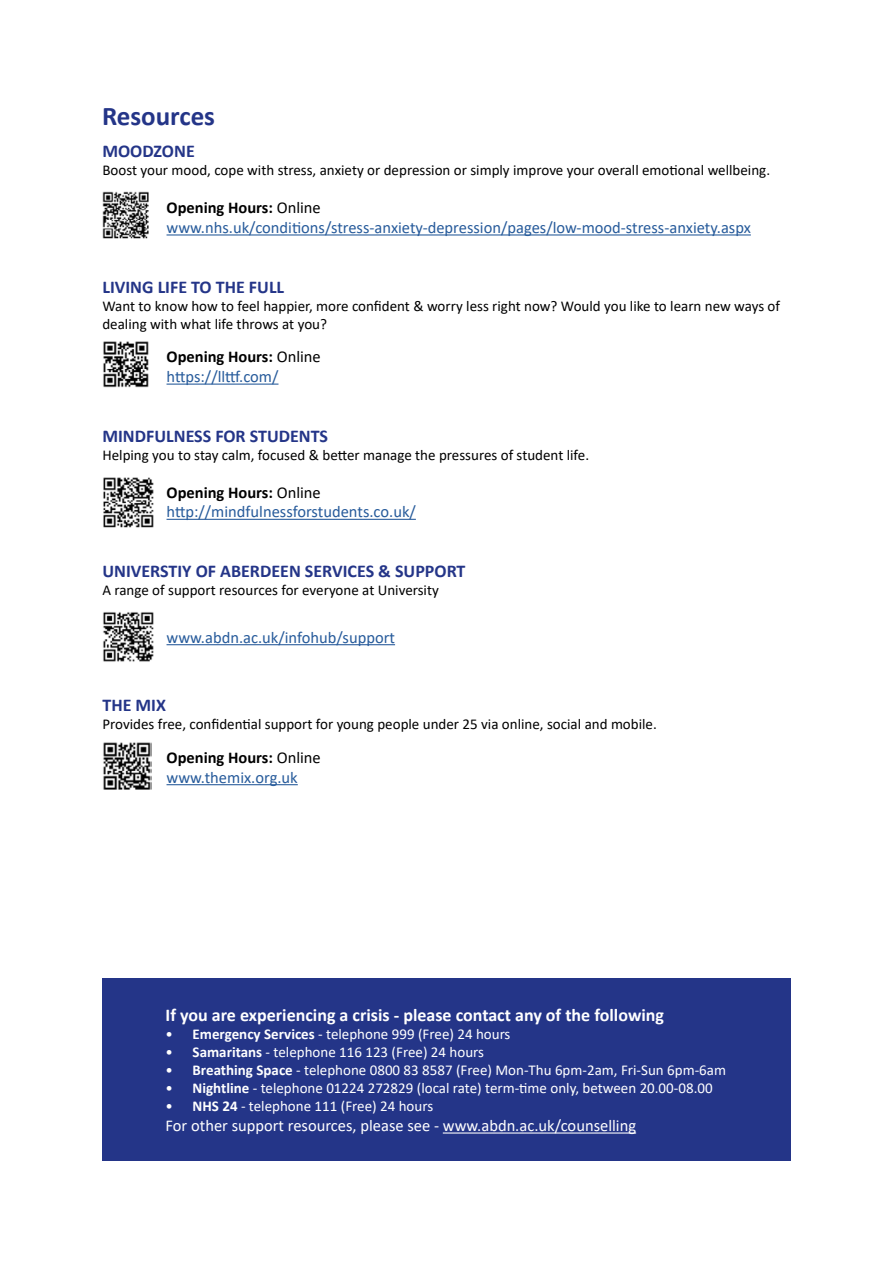
<style>
.page{position:relative;width:893px;height:1263px;background:#fff}
.page>*{position:absolute;margin:0;border:0;box-sizing:border-box;transform-origin:0 0}
.t1{font:700 27px "Calibri";color:#243588}
.Subheader{font:700 18px "Calibri";color:#243588}
.White_subheader{font:700 18px "Calibri";color:#fff}
.Body_Text{font:16.5px "Calibri";color:#275b9b}
.Body_Text-2{font:700 16.5px "Calibri";color:#000}
.t2{font:16.5px "Calibri";color:#fff}
.Body_Text-3{font:15px/18px "Calibri";color:#000}
.White_body_text{font:15px "Calibri";color:#fff}
.Subheader-2{font:15px "Calibri";color:#000}
.s1{font-weight:400}
.s2{font-weight:700}
</style>
<div class="page">
<div style="left:102px;top:978px;width:689px;height:183px;background:#243588"></div>
<hr style="left:443px;top:1132px;width:193px;height:1px;background:#fff">
<img style="left:103px;top:192px;width:46px;height:46px">
<hr style="left:167px;top:234px;width:584px;height:1px;background:#275b9b">
<img style="left:103px;top:341px;width:46px;height:46px">
<hr style="left:167px;top:384px;width:111px;height:1px;background:#275b9b">
<img style="left:103px;top:477px;width:51px;height:50px">
<hr style="left:167px;top:519px;width:249px;height:1px;background:#275b9b">
<img style="left:103px;top:612px;width:51px;height:50px">
<hr style="left:167px;top:644px;width:228px;height:1px;background:#275b9b">
<img style="left:103px;top:742px;width:48px;height:48px">
<hr style="left:167px;top:784px;width:131px;height:1px;background:#275b9b">
<h1 class="t1" style="left:102px;top:97px;width:115px">Resources</h1>
<h2 class="Subheader" style="left:102px;top:139px;width:94px">MOODZONE</h2>
<h2 class="Subheader-2" style="left:102px;top:160px;width:669px">Boost your mood, cope with stress, anxiety or depression or simply improve your overall emotional wellbeing.</h2>
<p class="Body_Text-2" style="left:167px;top:196px;width:156px">Opening Hours: <span class="s1">Online</span></p>
<p class="Body_Text" style="left:167px;top:216px;width:586px">www.nhs.uk/conditions/stress-anxiety-depression/pages/low-mood-stress-anxiety.aspx</p>
<h2 class="Subheader" style="left:102px;top:274px;width:183px">LIVING LIFE TO THE FULL</h2>
<p class="Body_Text-3" style="left:102px;top:296px;width:679px">Want to know how to feel happier, more confident &amp; worry less right now? Would you like to learn new ways of dealing with what life throws at you?</p>
<p class="Body_Text-2" style="left:167px;top:345px;width:156px">Opening Hours: <span class="s1">Online</span></p>
<p class="Body_Text" style="left:167px;top:365px;width:113px">https://llttf.com/</p>
<h2 class="Subheader" style="left:102px;top:423px;width:227px">MINDFULNESS FOR STUDENTS</h2>
<p class="Body_Text-3" style="left:102px;top:445px;width:488px">Helping you to stay calm, focused &amp; better manage the pressures of student life.</p>
<p class="Body_Text-2" style="left:167px;top:480px;width:156px">Opening Hours: <span class="s1">Online</span></p>
<p class="Body_Text" style="left:167px;top:500px;width:251px">http://mindfulnessforstudents.co.uk/</p>
<h2 class="Subheader" style="left:102px;top:558px;width:365px">UNIVERSTIY OF ABERDEEN SERVICES &amp; SUPPORT</h2>
<p class="Body_Text-3" style="left:102px;top:581px;width:338px">A range of support resources for everyone at University</p>
<p class="Body_Text" style="left:167px;top:626px;width:230px">www.abdn.ac.uk/infohub/support</p>
<h2 class="Subheader" style="left:102px;top:692px;width:65px">THE MIX</h2>
<p class="Body_Text-3" style="left:102px;top:715px;width:556px">Provides free, confidential support for young people under 25 via online, social and mobile.</p>
<p class="Body_Text-2" style="left:167px;top:746px;width:156px">Opening Hours: <span class="s1">Online</span></p>
<p class="Body_Text" style="left:167px;top:766px;width:133px">www.themix.org.uk</p>
<h3 class="White_subheader" style="left:166px;top:1003px;width:500px">If you are experiencing a crisis - please contact any of the following</h3>
<p class="White_body_text" style="left:166px;top:1024px;width:346px">• <span class="s2">Emergency Services</span> - telephone 999 (Free) 24 hours</p>
<p class="White_body_text" style="left:166px;top:1042px;width:320px">• <span class="s2">Samaritans</span> - telephone 116 123 (Free) 24 hours</p>
<p class="White_body_text" style="left:166px;top:1060px;width:562px">• <span class="s2">Breathing Space</span> - telephone 0800 83 8587 (Free) Mon-Thu 6pm-2am, Fri-Sun 6pm-6am</p>
<p class="White_body_text" style="left:166px;top:1078px;width:549px">• <span class="s2">Nightline</span> - telephone 01224 272829 (local rate) term-time only, between 20.00-08.00</p>
<p class="White_body_text" style="left:166px;top:1096px;width:269px">• <span class="s2">NHS 24</span> - telephone 111 (Free) 24 hours</p>
<p class="t2" style="left:166px;top:1114px;width:472px">For other support resources, please see - www.abdn.ac.uk/counselling</p>
</div>
